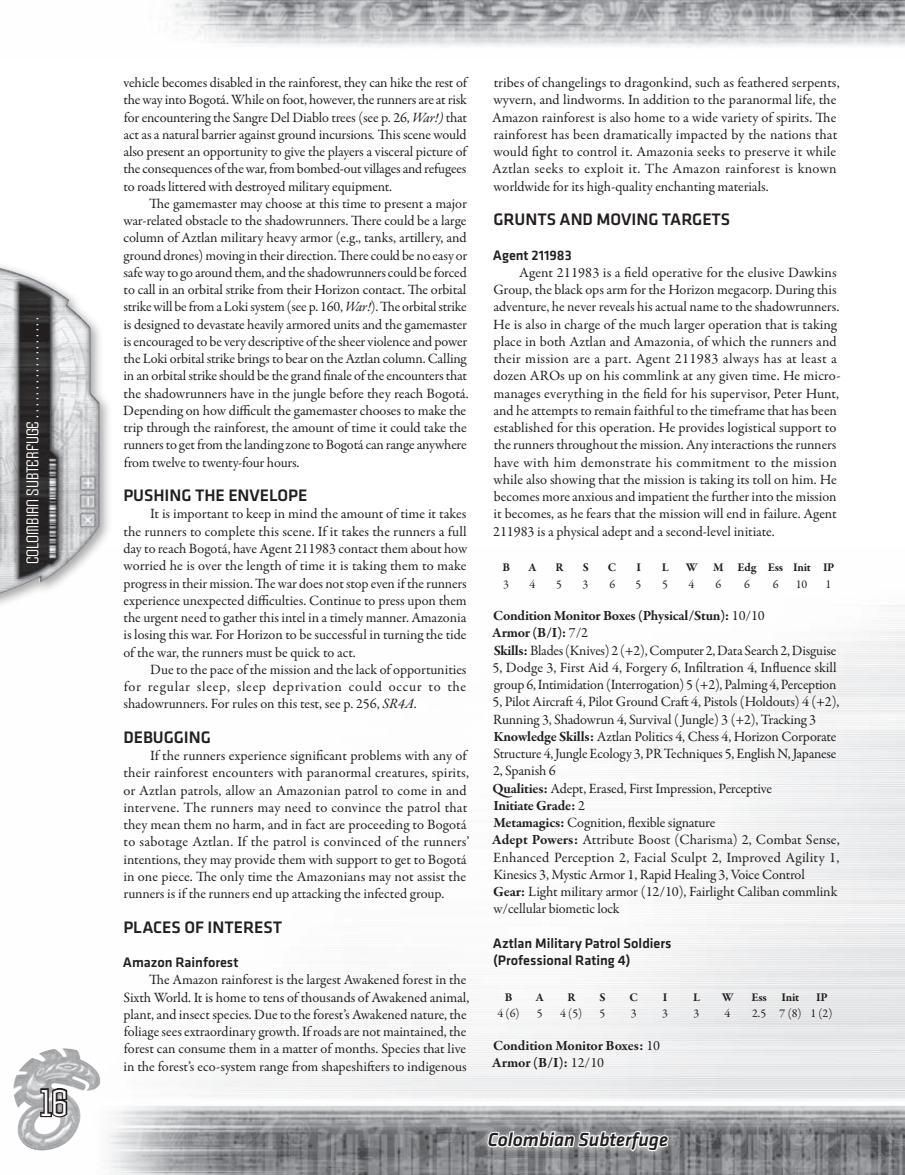
<style>
.page{position:relative;width:905px;height:1175px;background:#fff}
.page>*{position:absolute;margin:0;border:0;box-sizing:border-box;transform-origin:0 0}
.t1{font:condensed 36px "Armada";color:#fff}
.t2{font:italic 500 19.5px "Klavika";color:#231f20}
.t3{font:500 17.25px "Klavika";color:#231f20}
.t4{font:condensed 16.5px "Armada";color:#fff}
.t5{font:14.25px/17.2px "Garamond Premr Pro";letter-spacing:-.005em;color:#231f20}
.t6{font:500 14.25px/17.2px "Klavika";color:#231f20}
.t7{font:700 14.25px/17.2px "Garamond Premr Pro";letter-spacing:-.01em;color:#231f20}
.t8{font:12px "Garamond Premr Pro";color:#231f20}
.t9{font:700 12px "Garamond Premr Pro";letter-spacing:-.015em;color:#231f20}
.s1{font-style:italic}
.s2{font-weight:700}
.s3{font-weight:400}
</style>
<div class="page">
<img style="left:14px;top:605px;width:890px;height:569px">
<img style="left:174px;top:0;width:730px;height:47px">
<img style="left:13px;top:1048px;width:53px;height:41px">
<svg style="left:39px;top:1086px;width:31px;height:32px"></svg>
<div style="left:480px;top:1124px;width:196px;height:34px;background:#fff;opacity:.71"></div>
<svg style="left:486px;top:1113px;width:183px;height:56px"></svg>
<div style="left:0;top:259px;width:113px;height:353px;background:#231f20;opacity:.4"></div>
<img style="left:0;top:268px;width:99px;height:325px">
<p class="t4" style="left:24px;top:564px;width:247px;rotate:-90deg">COLOMBIAN SUBTERFUGE ..................</p>
<h1 class="t1" style="left:40px;top:1083px;width:29px">16</h1>
<p class="t5" style="left:123px;top:74px;width:345px;text-align:justify">vehicle becomes disabled in the rainforest, they can hike the rest of the way into Bogotá. While on foot, however, the runners are at risk for encountering the Sangre Del Diablo trees (see p. 26, <span class="s1">War!)</span> that act as a natural barrier against ground incursions<span class="s1">.</span> This scene would also present an opportunity to give the players a visceral picture of the consequences of the war, from bombed-out villages and refugees to roads littered with destroyed military equipment.</p>
<p class="t5" style="left:123px;top:195px;width:347px;text-indent:26px">The gamemaster may choose at this time to present a major war-related obstacle to the shadowrunners. There could be a large column of Aztlan military heavy armor (e.g., tanks, artillery, and ground drones) moving in their direction. There could be no easy or safe way to go around them, and the shadowrunners could be forced to call in an orbital strike from their Horizon contact. The orbital strike will be from a Loki system (see p. 160, <span class="s1">War!</span>). The orbital strike is designed to devastate heavily armored units and the gamemaster is encouraged to be very descriptive of the sheer violence and power the Loki orbital strike brings to bear on the Aztlan column. Calling in an orbital strike should be the grand finale of the encounters that the shadowrunners have in the jungle before they reach Bogotá.<br>Depending on how difficult the gamemaster chooses to make the trip through the rainforest, the amount of time it could take the runners to get from the landing zone to Bogotá can range anywhere from twelve to twenty-four hours.</p>
<p class="t3" style="left:123px;top:486px;width:185px">Pushing The Envelope</p>
<p class="t5" style="left:123px;top:505px;width:345px;text-align:justify;text-indent:27px">It is important to keep in mind the amount of time it takes the runners to complete this scene. If it takes the runners a full day to reach Bogotá, have Agent 211983 contact them about how worried he is over the length of time it is taking them to make progress in their mission. The war does not stop even if the runners experience unexpected difficulties. Continue to press upon them the urgent need to gather this intel in a timely manner. Amazonia is losing this war. For Horizon to be successful in turning the tide of the war, the runners must be quick to act.</p>
<p class="t5" style="left:124px;top:661px;width:344px;text-align:justify;text-indent:27px">Due to the pace of the mission and the lack of opportunities for regular sleep, sleep deprivation could occur to the shadowrunners. For rules on this test, see p. 256, <span class="s1">SR4A</span>.</p>
<p class="t3" style="left:123px;top:727px;width:89px">Debugging</p>
<p class="t5" style="left:123px;top:747px;width:347px;text-indent:27px">If the runners experience significant problems with any of their rainforest encounters with paranormal creatures, spirits, or Aztlan patrols, allow an Amazonian patrol to come in and intervene. The runners may need to convince the patrol that they mean them no harm, and in fact are proceeding to Bogotá to sabotage Aztlan. If the patrol is convinced of the runners’ intentions, they may provide them with support to get to Bogotá in one piece. The only time the Amazonians may not assist the runners is if the runners end up attacking the infected group.</p>
<p class="t3" style="left:123px;top:917px;width:160px">Places Of I nterest</p>
<p class="t6" style="left:123px;top:954px;width:117px">Amazon Rainforest</p>
<p class="t5" style="left:123px;top:971px;width:347px;text-indent:26px">The Amazon rainforest is the largest Awakened forest in the Sixth World. It is home to tens of thousands of Awakened animal, plant, and insect species. Due to the forest’s Awakened nature, the foliage sees extraordinary growth. If roads are not maintained, the forest can consume them in a matter of months. Species that live in the forest’s eco-system range from shapeshifters to indigenous</p>
<p class="t5" style="left:492px;top:74px;width:349px">tribes of changelings to dragonkind, such as feathered serpents, wyvern, and lindworms. In addition to the paranormal life, the Amazon rainforest is also home to a wide variety of spirits. The rainforest has been dramatically impacted by the nations that would fight to control it. Amazonia seeks to preserve it while Aztlan seeks to exploit it. The Amazon rainforest is known worldwide for its high-quality enchanting materials.</p>
<p class="t3" style="left:493px;top:210px;width:238px">Grunts And Moving Targets</p>
<p class="t6" style="left:493px;top:246px;width:80px">Agent 211983</p>
<p class="t5" style="left:493px;top:264px;width:349px;text-indent:26px">Agent 211983 is a field operative for the elusive Dawkins Group, the black ops arm for the Horizon megacorp. During this adventure, he never reveals his actual name to the shadowrunners.<br>He is also in charge of the much larger operation that is taking place in both Aztlan and Amazonia, of which the runners and their mission are a part. Agent 211983 always has at least a dozen AROs up on his commlink at any given time. He micro&shy;manages everything in the field for his supervisor, Peter Hunt, and he attempts to remain faithful to the timeframe that has been established for this operation. He provides logistical support to the runners throughout the mission. Any interactions the runners have with him demonstrate his commitment to the mission while also showing that the mission is taking its toll on him. He becomes more anxious and impatient the further into the mission it becomes, as he fears that the mission will end in failure. Agent 211983 is a physical adept and a second-level initiate.</p>
<p class="t9" style="left:502px;top:560px;width:9px">B</p>
<p class="t9" style="left:528px;top:560px;width:10px">A</p>
<p class="t9" style="left:555px;top:560px;width:9px">R</p>
<p class="t9" style="left:582px;top:560px;width:8px">S</p>
<p class="t9" style="left:608px;top:560px;width:10px">C</p>
<p class="t9" style="left:636px;top:560px;width:6px">I</p>
<p class="t9" style="left:662px;top:560px;width:9px">L</p>
<p class="t9" style="left:685px;top:560px;width:13px">W</p>
<p class="t9" style="left:713px;top:560px;width:123px">M Edg Ess Init IP</p>
<p class="t8" style="left:503px;top:576px;width:7px">3</p>
<p class="t8" style="left:529px;top:576px;width:7px">4</p>
<p class="t8" style="left:556px;top:576px;width:7px">5</p>
<p class="t8" style="left:582px;top:576px;width:7px">3</p>
<p class="t8" style="left:609px;top:576px;width:7px">6</p>
<p class="t8" style="left:635px;top:576px;width:7px">5</p>
<p class="t8" style="left:662px;top:576px;width:7px">5</p>
<p class="t8" style="left:688px;top:576px;width:7px">4</p>
<p class="t8" style="left:715px;top:576px;width:7px">6</p>
<p class="t8" style="left:744px;top:576px;width:7px">6</p>
<p class="t8" style="left:772px;top:576px;width:7px">6</p>
<p class="t8" style="left:795px;top:576px;width:13px">10</p>
<p class="t8" style="left:825px;top:576px;width:7px">1</p>
<p class="t5" style="left:492px;top:607px;width:349px"><span class="s2">Condition Monitor Boxes (Physical/Stun):</span> 10/10<br><span class="s2">Armor (B/I):</span> 7/2<br><span class="s2">Skills:</span> Blades (Knives) 2 (+2), Computer 2, Data Search 2, Disguise 5, Dodge 3, First Aid 4, Forgery 6, Infiltration 4, Influence skill group 6, Intimidation (Interrogation) 5 (+2), Palming 4, Perception 5, Pilot Aircraft 4, Pilot Ground Craft 4, Pistols (Holdouts) 4 (+2), Running 3, Shadowrun 4, Survival ( Jungle) 3 (+2), Tracking 3<br><span class="s2">Knowledge Skills:</span> Aztlan Politics 4, Chess 4, Horizon Corporate Structure 4, Jungle Ecology 3, PR Techniques 5, English N, Japanese 2, Spanish 6<br><span class="s2">Qualities:</span> Adept, Erased, First Impression, Perceptive<br><span class="s2">Initiate Grade:</span> 2<br><span class="s2">Metamagics:</span> Cognition, flexible signature<br><span class="s2">Adept Powers:</span> Attribute Boost (Charisma) 2, Combat Sense, Enhanced Perception 2, Facial Sculpt 2, Improved Agility 1, Kinesics 3, Mystic Armor 1, Rapid Healing 3, Voice Control<br><span class="s2">Gear:</span> Light military armor (12/10), Fairlight Caliban commlink w/cellular biometic lock</p>
<p class="t6" style="left:493px;top:934px;width:180px">Aztlan Military Patrol Soldiers (Professional Rating 4)</p>
<p class="t9" style="left:505px;top:989px;width:9px">B</p>
<p class="t9" style="left:535px;top:989px;width:10px">A</p>
<p class="t9" style="left:567px;top:989px;width:9px">R</p>
<p class="t9" style="left:599px;top:989px;width:8px">S</p>
<p class="t9" style="left:629px;top:989px;width:10px">C</p>
<p class="t9" style="left:663px;top:989px;width:6px">I</p>
<p class="t9" style="left:693px;top:989px;width:9px">L</p>
<p class="t9" style="left:722px;top:989px;width:13px">W</p>
<p class="t9" style="left:751px;top:989px;width:49px">Ess Init</p>
<p class="t9" style="left:816px;top:989px;width:13px">IP</p>
<p class="t8" style="left:497px;top:1006px;width:24px">4 (6)</p>
<p class="t8" style="left:537px;top:1006px;width:7px">5</p>
<p class="t8" style="left:560px;top:1006px;width:24px">4 (5)</p>
<p class="t8" style="left:599px;top:1006px;width:7px">5</p>
<p class="t8" style="left:630px;top:1006px;width:7px">3</p>
<p class="t8" style="left:662px;top:1006px;width:7px">3</p>
<p class="t8" style="left:693px;top:1006px;width:7px">3</p>
<p class="t8" style="left:724px;top:1006px;width:7px">4</p>
<p class="t8" style="left:752px;top:1006px;width:82px">2.5 7 (8) 1 (2)</p>
<p class="t7" style="left:492px;top:1036px;width:169px">Condition Monitor Boxes: <span class="s3">10<br></span>Armor (B/I): <span class="s3">12/10</span></p>
<h2 class="t2" style="left:488px;top:1128px;width:182px">Colombian Subterfuge</h2>
</div>
